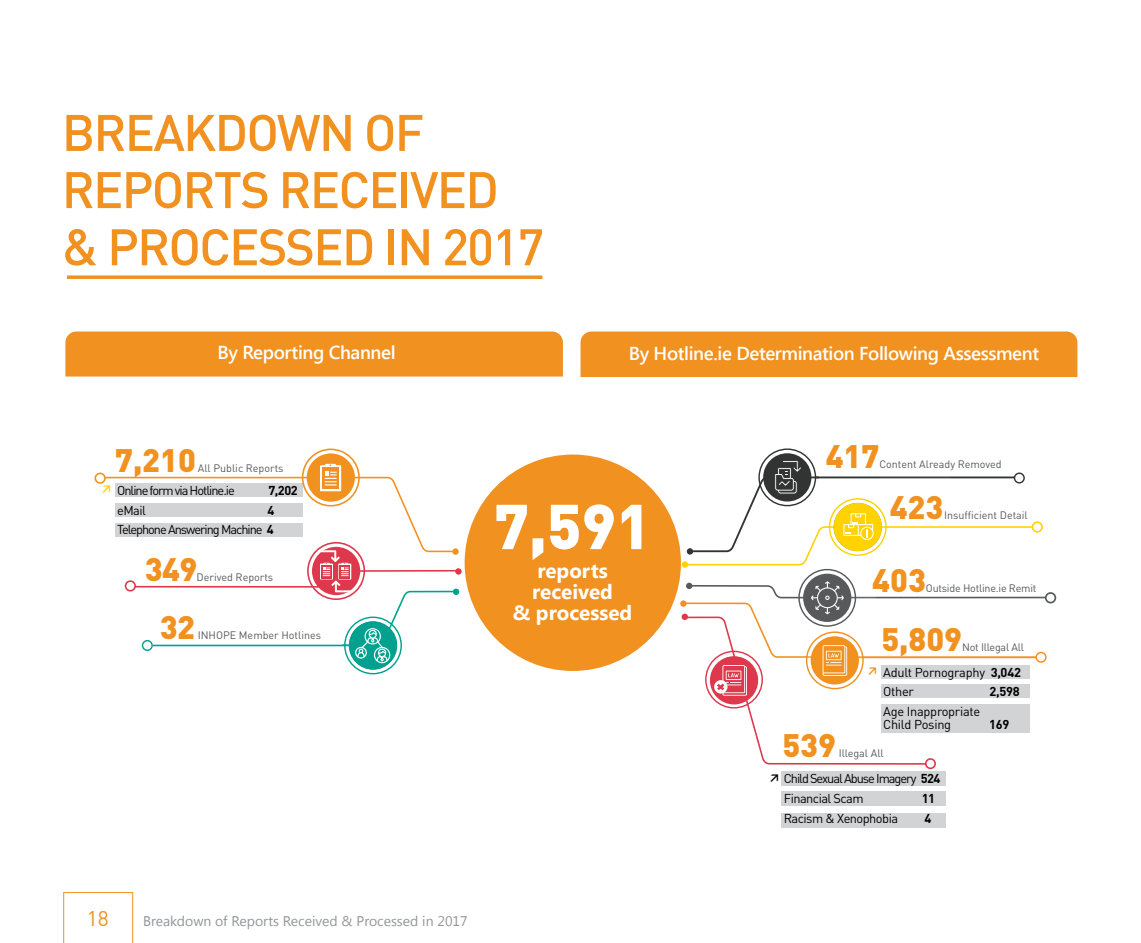
<style>
.page{position:relative;width:1141px;height:943px;background:#fff}
.page>*{position:absolute;margin:0;border:0;box-sizing:border-box;transform-origin:0 0}
.t1{font:900 62.3px "DIN";color:#fff}
.t2{font:500 50.57px "DIN";letter-spacing:-.035em;color:#f19120}
.t3{font:900 32.2px "DIN";color:#f19120}
.t4{font:21px "DIN";color:#f19120}
.t5{font:700 20.47px/21.2px "Segoe UI";color:#fff;text-align:center}
.t6{font:600 18.72px "Segoe UI";letter-spacing:-.02em;color:#fff}
.t7{font:14px "Segoe UI";color:#939598}
.t8{font:12.78px/19.6px "DIN";letter-spacing:-.08em;color:#000}
.t9{font:12.78px/19.6px "DIN";letter-spacing:-.02em;color:#000}
.t10{font:12.78px "DIN";letter-spacing:-.04em;color:#000}
.t11{font:700 12.78px "DIN";letter-spacing:-.02em;color:#000}
.t12{font:10.67px "DIN";color:#58595b}
.t13{font:10.67px "DIN";letter-spacing:-.02em;color:#58595b}
.t14{font:700 10.67px "DIN";color:#f19120}
.t15{font:700 10.67px "DIN";color:#ffd200}
.s1{font-weight:700}
</style>
<div class="page">
<svg style="left:63px;top:892px;width:70px;height:51px"></svg>
<div style="left:581px;top:331px;width:496px;height:46px;background:#f19120"></div>
<div style="left:65px;top:331px;width:498px;height:45px;background:#f19120"></div>
<hr style="left:815px;top:476px;width:199px;height:2px;background:#323434">
<svg style="left:1014px;top:473px;width:10px;height:10px"></svg>
<div style="left:1014px;top:472px;width:11px;height:11px;border:1px solid #323434;border-radius:50%"></div>
<hr style="left:880px;top:526px;width:153px;height:2px;background:#ffd200">
<div style="left:1032px;top:521px;width:11px;height:11px;border:2px solid #ffd200;border-radius:50%"></div>
<div style="left:925px;top:758px;width:11px;height:11px;border:2px solid #dd384c;border-radius:50%"></div>
<div style="left:682px;top:613px;width:6px;height:7px;background:#dd384c;border-radius:50%"></div>
<div style="left:680px;top:600px;width:7px;height:7px;background:#f19120;border-radius:50%"></div>
<div style="left:880px;top:442px;width:70px;height:70px;background:#fff;border-radius:50%"></div>
<div style="left:763px;top:453px;width:48px;height:48px;background:#323434;border-radius:50%"></div>
<svg style="left:830px;top:499px;width:56px;height:56px"></svg>
<div style="left:834px;top:503px;width:48px;height:48px;background:#ffd200;border-radius:50%"></div>
<svg style="left:803px;top:573px;width:48px;height:49px"></svg>
<div style="left:465px;top:454px;width:216px;height:217px;background:#f19120;border-radius:50%"></div>
<div style="left:781px;top:771px;width:165px;height:15px;background:#d1d3d4"></div>
<div style="left:781px;top:791px;width:165px;height:14px;background:#d1d3d4"></div>
<div style="left:781px;top:813px;width:165px;height:15px;background:#d1d3d4"></div>
<div style="left:115px;top:483px;width:188px;height:14px;background:#d1d3d4"></div>
<div style="left:115px;top:503px;width:188px;height:13px;background:#d1d3d4"></div>
<div style="left:115px;top:523px;width:188px;height:13px;background:#d1d3d4"></div>
<hr style="left:105px;top:477px;width:209px;height:1px;background:#f19120">
<div style="left:95px;top:472px;width:11px;height:12px;border:2px solid #f19120;border-radius:50%"></div>
<div style="left:125px;top:580px;width:11px;height:11px;border:2px solid #dd384c;border-radius:50%"></div>
<div style="left:307px;top:453px;width:48px;height:48px;background:#f19120;border-radius:50%"></div>
<svg style="left:345px;top:617px;width:56px;height:56px"></svg>
<div style="left:349px;top:621px;width:48px;height:48px;background:#00a18e;border-radius:50%"></div>
<svg style="left:133px;top:464px;width:328px;height:199px"></svg>
<svg style="left:682px;top:460px;width:193px;height:107px"></svg>
<svg style="left:683px;top:581px;width:373px;height:184px"></svg>
<svg style="left:67px;top:275px;width:475px;height:4px;background:#f29e3b"></svg>
<h2 class="t2" style="left:62px;top:100px;width:187px">BREAKDOWN</h2>
<h2 class="t2" style="left:364px;top:100px;width:29px">OF</h2>
<h2 class="t2" style="left:62px;top:157px;width:61px">REPORTS</h2>
<h2 class="t2" style="left:279px;top:157px;width:56px">RECEI</h2>
<h2 class="t2" style="left:410px;top:157px;width:55px">VED</h2>
<h2 class="t2" style="left:62px;top:215px;width:106px">&amp; PROCESSED</h2>
<h2 class="t2" style="left:384px;top:215px;width:162px">IN 2017</h2>
<h3 class="t6" style="left:218px;top:339px;width:180px">By Reporting Channel</h3>
<h3 class="t6" style="left:629px;top:340px;width:412px">By Hotline.ie Determination Following Assessment</h3>
<h3 class="t3" style="left:826px;top:435px;width:55px">417</h3>
<h3 class="t3" style="left:115px;top:438px;width:82px">7,210</h3>
<p class="t12" style="left:879px;top:458px;width:124px">Content Already Removed</p>
<h3 class="t3" style="left:890px;top:486px;width:55px">423</h3>
<p class="t12" style="left:198px;top:461px;width:87px">All Public Reports</p>
<p class="t15" style="left:101px;top:481px;width:13px">≥</p>
<p class="t8" style="left:117px;top:480px;width:119px">Online form via Hotline.ie</p>
<p class="t11" style="left:268px;top:482px;width:31px">7,202</p>
<p class="t10" style="left:117px;top:502px;width:30px">eMail</p>
<h1 class="t1" style="left:494px;top:485px;width:158px">7,591</h1>
<h3 class="t5" style="left:513px;top:559px;width:121px">reports received<br>&amp; processed</h3>
<p class="t8" style="left:117px;top:500px;width:159px;text-align:right"><span class="s1">4<br></span>Telephone Answering Machine <span class="s1">4</span></p>
<p class="t12" style="left:944px;top:508px;width:85px">Insufficient Detail</p>
<h3 class="t3" style="left:145px;top:547px;width:54px">349</h3>
<h3 class="t3" style="left:872px;top:558px;width:55px">403</h3>
<p class="t12" style="left:197px;top:570px;width:78px">Derived Reports</p>
<p class="t13" style="left:926px;top:581px;width:112px">Outside Hotline.ie Remit</p>
<h3 class="t3" style="left:160px;top:606px;width:37px">32</h3>
<p class="t12" style="left:198px;top:629px;width:125px">INHOPE Member Hotlines</p>
<h3 class="t3" style="left:881px;top:617px;width:82px">5,809</h3>
<p class="t13" style="left:962px;top:640px;width:63px">Not Illegal All</p>
<p class="t14" style="left:867px;top:663px;width:13px">≥</p>
<p class="t9" style="left:883px;top:662px;width:139px">Adult Pornography <span class="s1">3,042<br></span>Other</p>
<p class="t11" style="left:989px;top:683px;width:32px">2,598</p>
<h3 class="t4" style="left:87px;top:905px;width:23px">18</h3>
<h3 class="t7" style="left:143px;top:911px;width:326px">Breakdown of Reports Received &amp; Processed in 2017</h3>
<p class="t9" style="left:883px;top:704px;width:98px;line-height:13px">Age Inappropriate<br>Child Posing</p>
<h3 class="t3" style="left:782px;top:723px;width:55px">539</h3>
<p class="t12" style="left:839px;top:746px;width:47px">Illegal All</p>
<p class="t8" style="left:784px;top:768px;width:158px;text-indent:-14px"><sup>≥</sup> Child Sexual Abuse Imagery <span class="s1">524<br></span>Financial Scam</p>
<p class="t11" style="left:922px;top:790px;width:15px">11</p>
<p class="t10" style="left:784px;top:810px;width:116px">Racism &amp; Xenophobia</p>
<p class="t11" style="left:924px;top:809px;width:8px">4</p>
<p class="t11" style="left:989px;top:716px;width:22px">169</p>
</div>
